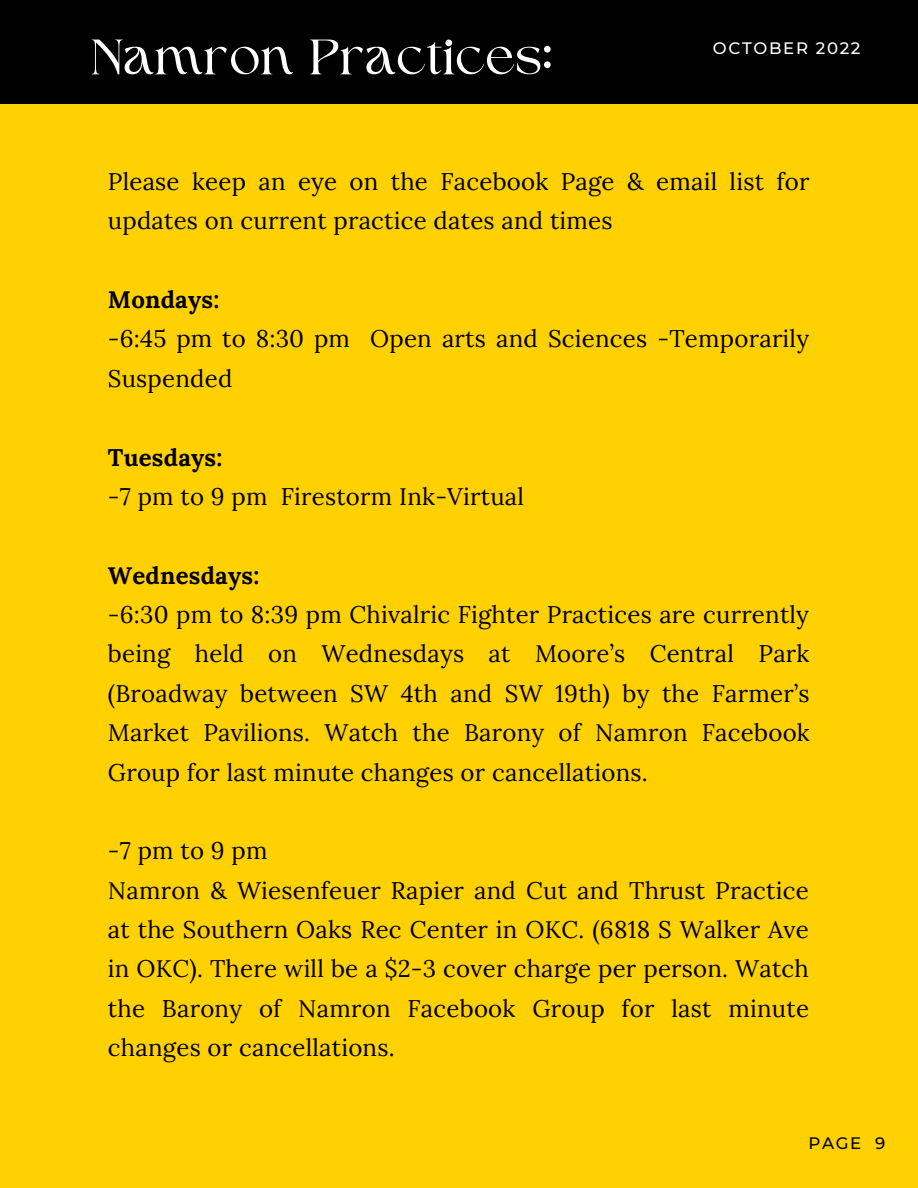
<style>
.page{position:relative;width:918px;height:1188px;background:#ffd100}
.page>*{position:absolute;margin:0;border:0;box-sizing:border-box;transform-origin:0 0}
.t1{font:50.85px "Higuen";letter-spacing:.01em;color:#fff}
.t2{font:24px/39.3px "Lora";letter-spacing:.01em;color:#000}
.t3{font:700 24px "Lora";letter-spacing:.01em;color:#000}
.t4{font:500 16.5px "Montserrat";letter-spacing:.1em;color:#fff}
.t5{font:500 16.5px "Montserrat";color:#000}
</style>
<div class="page">
<div style="left:0;top:0;width:918px;height:103px;background:#000"></div>
<h1 class="t1" style="left:92px;top:36px;width:462px">Namron Practices:</h1>
<p class="t4" style="left:713px;top:38px;width:149px">OCTOBER 2022</p>
<p class="t2" style="left:108px;top:161px;width:703px">Please keep an eye on the Facebook Page &amp; email list for updates on current practice dates and times</p>
<p class="t3" style="left:108px;top:284px;width:113px">Mondays:</p>
<p class="t2" style="left:108px;top:319px;width:703px">-6:45 pm to 8:30 pm Open arts and Sciences -Temporarily<br>Suspended</p>
<p class="t3" style="left:108px;top:441px;width:116px">Tuesdays:</p>
<p class="t2" style="left:108px;top:476px;width:418px">-7 pm to 9 pm Firestorm Ink-Virtual</p>
<p class="t3" style="left:108px;top:560px;width:153px">Wednesdays:</p>
<p class="t2" style="left:108px;top:595px;width:703px;text-align:justify">-6:30 pm to 8:39 pm Chivalric Fighter Practices are currently being held on Wednesdays at Moore’s Central Park (Broadway between SW 4th and SW 19th) by the Farmer’s Market Pavilions. Watch the Barony of Namron Facebook Group for last minute changes or cancellations.</p>
<p class="t2" style="left:108px;top:831px;width:703px">-7 pm to 9 pm<br>Namron &amp; Wiesenfeuer Rapier and Cut and Thrust Practice at the Southern Oaks Rec Center in OKC. (6818 S Walker Ave in OKC). There will be a $2-3 cover charge per person. Watch the Barony of Namron Facebook Group for last minute changes or cancellations.</p>
<p class="t5" style="left:808px;top:1133px;width:79px">PAGE 9</p>
</div>
